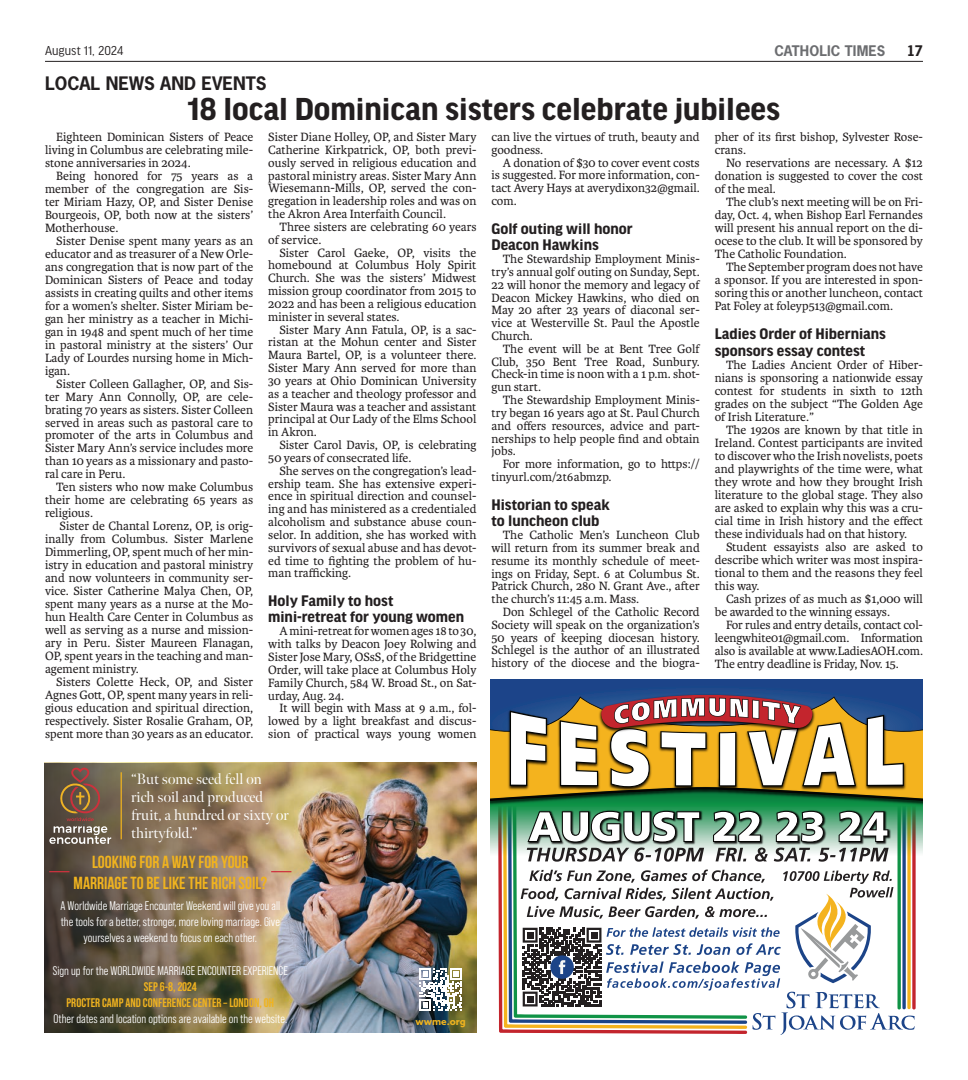
<style>
.page{position:relative;width:968px;height:1080px;background:#fff}
.page>*{position:absolute;margin:0;border:0;box-sizing:border-box;transform-origin:0 0}
.t1{font:700 33.75px "Good Headline Pro";color:#231f20}
.t2{font:700 17.5px/21px "Bebas Neue";color:#f0b31f;text-align:center}
.t3{font:700 17.5px "News Gothic Std";color:#231f20}
.t4{font:700 16.25px/16.2px "Good Headline Pro";color:#231f20}
.t5{font:15px/18px "Meno Banner";color:#fff}
.t6{font:13.75px "Good Headline Pro Narr";letter-spacing:.005em;color:#231f20}
.t7{font:700 13.75px "News Gothic Std";letter-spacing:.01em;color:#6c6d70}
.t8{font:700 13.75px "News Gothic Std";color:#231f20}
.t9{font:12.75px/13px "Karmina";color:#231f20;text-align:justify}
.t10{font:12.5px/16.2px "Bebas Neue Pro Middle";color:#fff;text-align:center}
.t11{font:700 12.5px/16.2px "Bebas Neue Pro";color:#f0b31f;text-align:center}
.t12{font:700 10px "Azo Sans";color:#f0b31f}
</style>
<div class="page">
<hr style="left:45px;top:61px;width:877px;height:1px;background:#231f20">
<div style="left:490px;top:679px;width:432px;height:86px;background:#1c4489"></div>
<svg style="left:490px;top:693px;width:432px;height:342px"></svg>
<img style="left:285px;top:763px;width:191px;height:270px">
<svg style="left:44px;top:763px;width:241px;height:270px;background:#7b6b50"></svg>
<svg style="left:49px;top:767px;width:62px;height:77px;background:#766151"></svg>
<svg style="left:419px;top:968px;width:43px;height:43px"></svg>
<hr style="left:121px;top:772px;width:1px;height:67px;background:#f0b31f">
<svg style="left:49px;top:871px;width:20px;height:1px"></svg>
<svg style="left:271px;top:871px;width:20px;height:1px"></svg>
<p class="t6" style="left:45px;top:44px;width:80px">August 11, 2024</p>
<p class="t7" style="left:774px;top:41px;width:112px">CATHOLIC TIMES</p>
<p class="t8" style="left:906px;top:41px;width:18px">17</p>
<h2 class="t3" style="left:45px;top:72px;width:223px">LOCAL NEWS AND EVENTS</h2>
<h1 class="t1" style="left:188px;top:93px;width:594px">18 local Dominican sisters celebrate jubilees</h1>
<p class="t9" style="left:45px;top:131px;width:210px;text-indent:11px">Eighteen Dominican Sisters of Peace living in Columbus are celebrating mile&shy;stone anniversaries in 2024.</p>
<p class="t9" style="left:45px;top:169px;width:210px;text-indent:11px">Being honored for 75 years as a member of the congregation are Sis&shy;ter Miriam Hazy, OP, and Sister Denise Bourgeois, OP, both now at the sisters’ Motherhouse.</p>
<p class="t9" style="left:45px;top:234px;width:210px;text-indent:11px">Sister Denise spent many years as an educator and as treasurer of a New Orle&shy;ans congregation that is now part of the Dominican Sisters of Peace and today assists in creating quilts and other items for a women’s shelter. Sister Miriam be&shy;gan her ministry as a teacher in Michi&shy;gan in 1948 and spent much of her time in pastoral ministry at the sisters’ Our Lady of Lourdes nursing home in Mich&shy;igan.</p>
<p class="t9" style="left:45px;top:377px;width:210px;text-indent:11px">Sister Colleen Gallagher, OP, and Sis&shy;ter Mary Ann Connolly, OP, are cele&shy;brating 70 years as sisters. Sister Colleen served in areas such as pastoral care to promoter of the arts in Columbus and Sister Mary Ann’s service includes more than 10 years as a missionary and pasto&shy;ral care in Peru.</p>
<p class="t9" style="left:45px;top:481px;width:210px;text-indent:11px">Ten sisters who now make Columbus their home are celebrating 65 years as religious.</p>
<p class="t9" style="left:45px;top:520px;width:210px;text-indent:15px">Sister de Chantal Lorenz, OP, is orig&shy;inally from Columbus. Sister Marlene Dimmerling, OP, spent much of her min&shy;istry in education and pastoral ministry and now volunteers in community ser&shy;vice. Sister Catherine Malya Chen, OP, spent many years as a nurse at the Mo&shy;hun Health Care Center in Columbus as well as serving as a nurse and mission&shy;ary in Peru. Sister Maureen Flanagan, OP, spent years in the teaching and man&shy;agement ministry.</p>
<p class="t9" style="left:45px;top:676px;width:210px;text-indent:11px">Sisters Colette Heck, OP, and Sister Agnes Gott, OP, spent many years in reli&shy;gious education and spiritual direction, respectively. Sister Rosalie Graham, OP, spent more than 30 years as an educator.</p>
<p class="t9" style="left:268px;top:131px;width:210px">Sister Diane Holley, OP, and Sister Mary Catherine Kirkpatrick, OP, both previ&shy;ously served in religious education and pastoral ministry areas. Sister Mary Ann Wiesemann-Mills, OP, served the con&shy;gregation in leadership roles and was on the Akron Area Interfaith Council.</p>
<p class="t9" style="left:268px;top:220px;width:210px;text-indent:11px">Three sisters are celebrating 60 years of service.</p>
<p class="t9" style="left:268px;top:246px;width:210px;text-indent:11px">Sister Carol Gaeke, OP, visits the homebound at Columbus Holy Spirit Church. She was the sisters’ Midwest mission group coordinator from 2015 to 2022 and has been a religious education minister in several states.</p>
<p class="t9" style="left:268px;top:323px;width:210px;text-indent:11px">Sister Mary Ann Fatula, OP, is a sac&shy;ristan at the Mohun center and Sister Maura Bartel, OP, is a volunteer there.<br>Sister Mary Ann served for more than 30 years at Ohio Dominican University as a teacher and theology professor and Sister Maura was a teacher and assistant principal at Our Lady of the Elms School in Akron.</p>
<p class="t9" style="left:268px;top:439px;width:210px;text-indent:11px">Sister Carol Davis, OP, is celebrating<br>50 years of consecrated life.</p>
<p class="t9" style="left:268px;top:464px;width:210px;text-indent:11px">She serves on the congregation’s lead&shy;ership team. She has extensive experi&shy;ence in spiritual direction and counsel&shy;ing and has ministered as a credentialed alcoholism and substance abuse coun&shy;selor. In addition, she has worked with survivors of sexual abuse and has devot&shy;ed time to fighting the problem of hu&shy;man trafficking.</p>
<p class="t4" style="left:268px;top:593px;width:197px">Holy Family to host mini-retreat for young women</p>
<p class="t9" style="left:268px;top:625px;width:210px;text-indent:11px">A mini-retreat for women ages 18 to 30, with talks by Deacon Joey Rolwing and Sister Jose Mary, OSsS, of the Bridgettine Order, will take place at Columbus Holy Family Church, 584 W. Broad St., on Sat&shy;urday, Aug. 24.</p>
<p class="t9" style="left:268px;top:702px;width:210px;text-indent:11px">It will begin with Mass at 9 a.m., fol&shy;lowed by a light breakfast and discus&shy;sion of practical ways young women</p>
<p class="t5" style="left:131px;top:770px;width:159px">“But some seed fell on rich soil and produced fruit, a hundred or sixty or thirtyfold.”</p>
<h2 class="t2" style="left:73px;top:851px;width:195px">LOOKING FOR A WAY FOR YOUR<br>MARRIAGE TO BE LIKE THE RICH SOIL?</h2>
<p class="t10" style="left:61px;top:897px;width:221px">A Worldwide Marriage Encounter Weekend will give you all the tools for a better, stronger, more loving marriage. Give yourselves a weekend to focus on each other.</p>
<p class="t10" style="left:53px;top:962px;width:236px">Sign up for the WORLDWIDE MARRIAGE ENCOUNTER EXPERIENCE</p>
<p class="t11" style="left:66px;top:978px;width:209px">SEP 6-8, 2024<br>PROCTER CAMP AND CONFERENCE CENTER – LONDON, OH</p>
<p class="t10" style="left:53px;top:1011px;width:235px">Other dates and location options are available on the website.</p>
<p class="t12" style="left:415px;top:1015px;width:52px">wwme.org</p>
<p class="t9" style="left:491px;top:131px;width:210px">can live the virtues of truth, beauty and goodness.</p>
<p class="t9" style="left:491px;top:156px;width:210px;text-indent:11px">A donation of $30 to cover event costs is suggested. For more information, con&shy;tact Avery Hays at averydixon32@gmail. com.</p>
<p class="t4" style="left:491px;top:221px;width:143px">Golf outing will honor<br>Deacon Hawkins</p>
<p class="t9" style="left:491px;top:253px;width:210px;text-indent:11px">The Stewardship Employment Minis&shy;try’s annual golf outing on Sunday, Sept.<br>22 will honor the memory and legacy of Deacon Mickey Hawkins, who died on May 20 after 23 years of diaconal ser&shy;vice at Westerville St. Paul the Apostle Church.</p>
<p class="t9" style="left:491px;top:343px;width:210px;text-indent:11px">The event will be at Bent Tree Golf Club, 350 Bent Tree Road, Sunbury.<br>Check-in time is noon with a 1 p.m. shot&shy;gun start.</p>
<p class="t9" style="left:491px;top:394px;width:210px;text-indent:11px">The Stewardship Employment Minis&shy;try began 16 years ago at St. Paul Church and offers resources, advice and part&shy;nerships to help people find and obtain jobs.</p>
<p class="t9" style="left:491px;top:458px;width:210px;text-indent:11px">For more information, go to https:// tinyurl.com/2t6abmzp.</p>
<p class="t4" style="left:491px;top:497px;width:120px">Historian to speak to luncheon club</p>
<p class="t9" style="left:491px;top:529px;width:210px;text-indent:11px">The Catholic Men’s Luncheon Club will return from its summer break and resume its monthly schedule of meet&shy;ings on Friday, Sept. 6 at Columbus St.<br>Patrick Church, 280 N. Grant Ave., after the church’s 11:45 a.m. Mass.</p>
<p class="t9" style="left:491px;top:606px;width:210px;text-indent:11px">Don Schlegel of the Catholic Record Society will speak on the organization’s 50 years of keeping diocesan history.<br>Schlegel is the author of an illustrated history of the diocese and the biogra-</p>
<p class="t9" style="left:714px;top:131px;width:210px">pher of its first bishop, Sylvester Rose&shy;crans.</p>
<p class="t9" style="left:714px;top:157px;width:210px;text-indent:11px">No reservations are necessary. A $12 donation is suggested to cover the cost of the meal.</p>
<p class="t9" style="left:714px;top:195px;width:210px;text-indent:11px">The club’s next meeting will be on Fri&shy;day, Oct. 4, when Bishop Earl Fernandes will present his annual report on the di&shy;ocese to the club. It will be sponsored by The Catholic Foundation.</p>
<p class="t9" style="left:714px;top:260px;width:210px;text-indent:11px">The September program does not have a sponsor. If you are interested in spon&shy;soring this or another luncheon, contact Pat Foley at foleyp513@gmail.com.</p>
<p class="t4" style="left:714px;top:326px;width:173px">Ladies Order of Hibernians sponsors essay contest</p>
<p class="t9" style="left:714px;top:358px;width:210px;text-indent:11px">The Ladies Ancient Order of Hiber&shy;nians is sponsoring a nationwide essay contest for students in sixth to 12th grades on the subject “The Golden Age of Irish Literature.”</p>
<p class="t9" style="left:714px;top:423px;width:210px;text-indent:11px">The 1920s are known by that title in Ireland. Contest participants are invited to discover who the Irish novelists, poets and playwrights of the time were, what they wrote and how they brought Irish literature to the global stage. They also are asked to explain why this was a cru&shy;cial time in Irish history and the effect these individuals had on that history.</p>
<p class="t9" style="left:714px;top:540px;width:210px;text-indent:11px">Student essayists also are asked to describe which writer was most inspira&shy;tional to them and the reasons they feel this way.</p>
<p class="t9" style="left:714px;top:592px;width:210px;text-indent:11px">Cash prizes of as much as $1,000 will be awarded to the winning essays.</p>
<p class="t9" style="left:714px;top:618px;width:210px;text-indent:11px">For rules and entry details, contact col&shy;leengwhite01@gmail.com. Information also is available at www.LadiesAOH.com.<br>The entry deadline is Friday, Nov. 15.</p>
</div>
